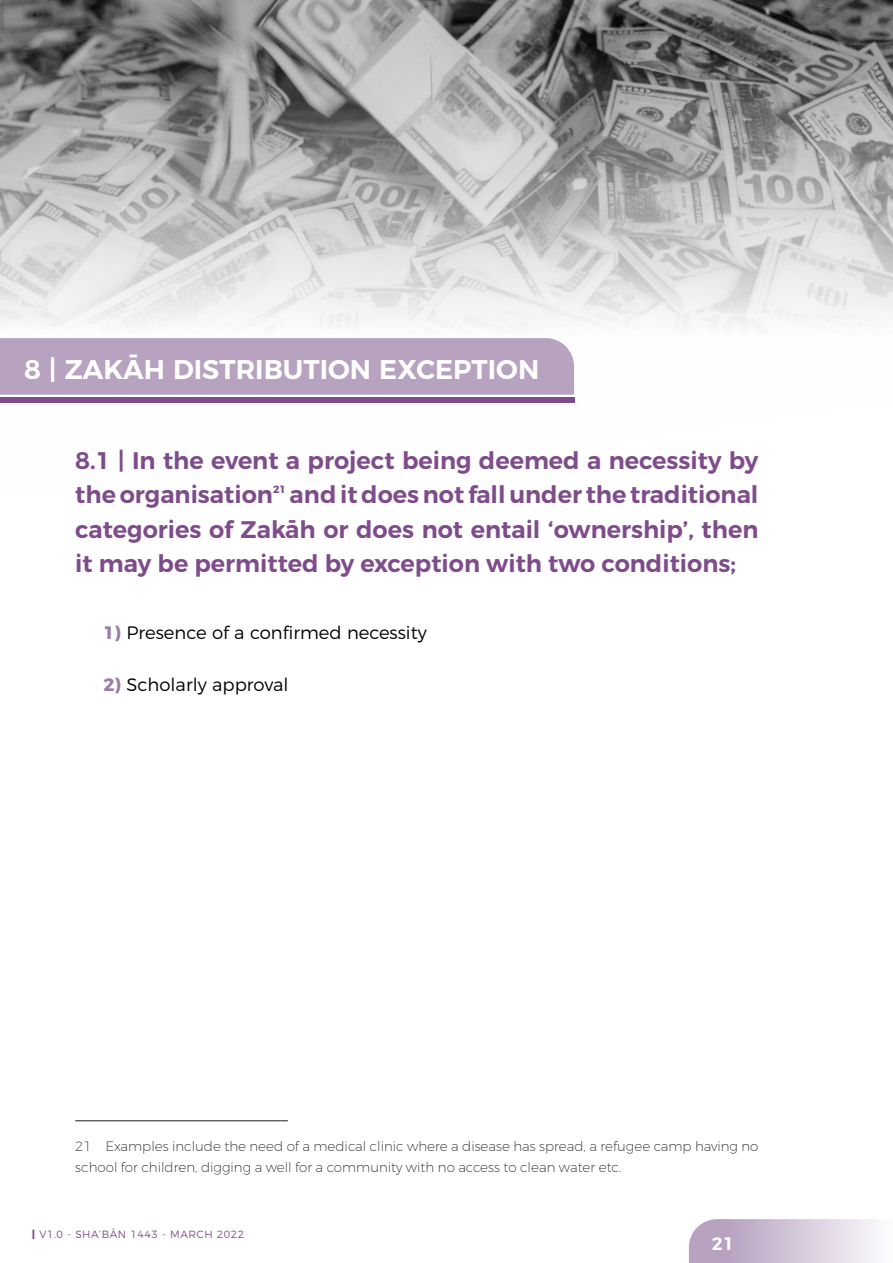
<style>
.page{position:relative;width:893px;height:1263px;background:#fff}
.page>*{position:absolute;margin:0;border:0;box-sizing:border-box;transform-origin:0 0}
.t1{font:600 27px "Montserrat";color:#fff}
.t2{font:600 24px/34.5px "Montserrat";color:#7f4c8b}
.t3{font:300 18px "Montserrat";color:#000}
.t4{font:600 18px "Montserrat";color:#fff}
.t5{font:200 13.5px/21px "Montserrat";color:#231f20}
.t6{font:300 10.5px "Montserrat";letter-spacing:.05em;color:#7f4c8b}
.t7{font:700 10.5px "Montserrat";color:#7f4c8b}
.s1{font-weight:700;color:#9c7da8}
.s2{font-weight:900}
</style>
<div class="page">
<svg style="left:689px;top:1219px;width:187px;height:44px"></svg>
<img style="left:0;top:0;width:893px;height:403px">
<div style="left:0;top:338px;width:574px;height:57px;background:#b7a2c0"></div>
<div style="left:0;top:398px;width:574px;height:5px;background:#7f4c8b"></div>
<hr style="left:75px;top:1120px;width:213px;height:1px;background:#231f20">
<p class="t1" style="left:24px;top:348px;width:517px">8 | ZAKĀH DISTRIBUTION EXCEPTION</p>
<p class="t2" style="left:75px;top:441px;width:685px">8.1 | In the event a project being deemed a necessity by the organisation</p>
<p class="t2" style="left:75px;top:475px;width:685px;text-align:justify;text-indent:214px">and it does not fall under the traditional categories of Zakāh or does not entail ‘ownership’, then it may be permitted by exception with two conditions;</p>
<p class="t7" style="left:273px;top:480px;width:14px">21</p>
<p class="t3" style="left:104px;top:619px;width:325px"><span class="s1">1)</span> Presence of a confirmed necessity</p>
<p class="t3" style="left:104px;top:670px;width:186px"><span class="s1">2)</span> Scholarly approval</p>
<p class="t5" style="left:75px;top:1134px;width:685px">21 Examples include the need of a medical clinic where a disease has spread, a refugee camp having no school for children, digging a well for a community with no access to clean water etc.</p>
<p class="t6" style="left:32px;top:1226px;width:214px"><span class="s2">|</span> V1.0 - SHA’BĀN 1443 - MARCH 2022</p>
<p class="t4" style="left:712px;top:1229px;width:24px">21</p>
</div>
